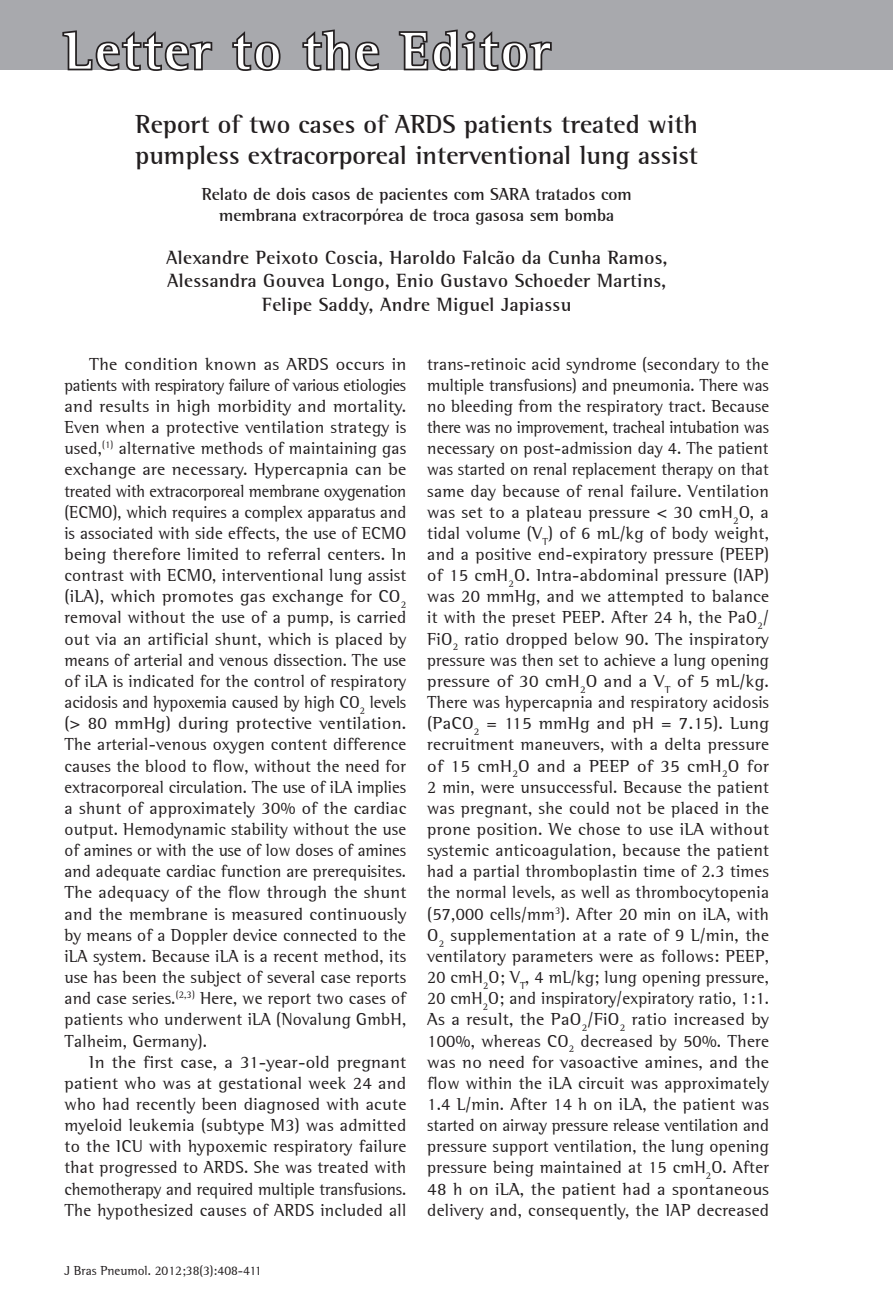
<style>
.page{position:relative;width:893px;height:1315px;background:#fff}
.page>*{position:absolute;margin:0;border:0;box-sizing:border-box;transform-origin:0 0}
.t1{font:700 52.5px "Libre Semi Serif S Si";letter-spacing:.05em;color:#fff}
.Título___1o_idioma{font:700 26.25px/31.5px "Libre Semi Serif S Si";color:#231f20}
.Autores{font:700 19.25px/23.1px "Libre Semi Serif S Si";letter-spacing:.015em;color:#231f20;text-align:center}
.Corpo{font:17.5px/21.2px "Libre Semi Serif S Si";letter-spacing:.015em;color:#231f20;text-align:justify;scale:1.05 1}
.Corpo-2{font:17.5px/21.2px "Libre Semi Serif S Si";letter-spacing:.015em;color:#231f20;text-align:justify}
.Título___2o_idioma{font:700 17.5px/21px "Libre Semi Serif S Si";color:#231f20;text-align:center}
.rodapé{font:13.12px "Libre Semi Serif S Si";color:#231f20}
</style>
<div class="page">
<div style="left:0;top:0;width:893px;height:70px;background:#a8a9ad"></div>
<svg style="left:62px;top:30px;width:151px;height:41px"></svg>
<svg style="left:232px;top:31px;width:49px;height:40px"></svg>
<svg style="left:302px;top:29px;width:78px;height:42px"></svg>
<svg style="left:398px;top:29px;width:154px;height:42px"></svg>
<h1 class="t1" style="left:64px;top:19px;width:487px">Letter to the Editor</h1>
<p class="Título___1o_idioma" style="left:135px;top:108px;width:564px">Report of two cases of ARDS patients treated with pumpless extracorporeal interventional lung assist</p>
<p class="Título___2o_idioma" style="left:202px;top:184px;width:432px">Relato de dois casos de pacientes com SARA tratados com membrana extracorpórea de troca gasosa sem bomba</p>
<p class="Autores" style="left:166px;top:246px;width:503px">Alexandre Peixoto Coscia, Haroldo Falcão da Cunha Ramos,<br>Alessandra Gouvea Longo, Enio Gustavo Schoeder Martins,<br>Felipe Saddy, Andre Miguel Japiassu</p>
<p class="Corpo" style="left:64px;top:353px;width:327px;text-indent:25px">The condition known as ARDS occurs in patients with respiratory failure of various etiologies and results in high morbidity and mortality.<br>Even when a protective ventilation strategy is used,<sup>(1)</sup> alternative methods of maintaining gas exchange are necessary. Hypercapnia can be treated with extracorporeal membrane oxygenation (ECMO), which requires a complex apparatus and is associated with side effects, the use of ECMO being therefore limited to referral centers. In contrast with ECMO, interventional lung assist (iLA), which promotes gas exchange for CO<sub>2 </sub>removal without the use of a pump, is carried out via an artificial shunt, which is placed by means of arterial and venous dissection. The use of iLA is indicated for the control of respiratory acidosis and hypoxemia caused by high CO<sub>2</sub> levels (&gt; 80 mmHg) during protective ventilation.<br>The arterial-venous oxygen content difference causes the blood to flow, without the need for extracorporeal circulation. The use of iLA implies a shunt of approximately 30% of the cardiac output. Hemodynamic stability without the use of amines or with the use of low doses of amines and adequate cardiac function are prerequisites.<br>The adequacy of the flow through the shunt and the membrane is measured continuously by means of a Doppler device connected to the iLA system. Because iLA is a recent method, its use has been the subject of several case reports and case series.<sup>(2,3)</sup> Here, we report two cases of patients who underwent iLA (Novalung GmbH, Talheim, Germany).</p>
<p class="Corpo" style="left:64px;top:1051px;width:327px;text-indent:25px">In the first case, a 31-year-old pregnant patient who was at gestational week 24 and who had recently been diagnosed with acute myeloid leukemia (subtype M3) was admitted to the ICU with hypoxemic respiratory failure that progressed to ARDS. She was treated with chemotherapy and required multiple transfusions.<br>The hypothesized causes of ARDS included all</p>
<p class="rodapé" style="left:64px;top:1263px;width:199px">J Bras Pneumol. 2012;38(3):408-411</p>
<p class="Corpo-2" style="left:427px;top:353px;width:343px">trans-retinoic acid syndrome (secondary to the multiple transfusions) and pneumonia. There was no bleeding from the respiratory tract. Because there was no improvement, tracheal intubation was necessary on post-admission day 4. The patient was started on renal replacement therapy on that same day because of renal failure. Ventilation was set to a plateau pressure &lt; 30 cmH<sub>2</sub>O, a tidal volume (V<sub>T</sub>) of 6 mL/kg of body weight, and a positive end-expiratory pressure (PEEP) of 15 cmH<sub>2</sub>O. Intra-abdominal pressure (IAP) was 20 mmHg, and we attempted to balance it with the preset PEEP. After 24 h, the PaO<sub>2</sub>/ FiO<sub>2</sub> ratio dropped below 90. The inspiratory pressure was then set to achieve a lung opening pressure of 30 cmH<sub>2</sub>O and a V<sub>T</sub> of 5 mL/kg.<br>There was hypercapnia and respiratory acidosis (PaCO<sub>2</sub> = 115 mmHg and pH = 7.15). Lung recruitment maneuvers, with a delta pressure of 15 cmH<sub>2</sub>O and a PEEP of 35 cmH<sub>2</sub>O for 2 min, were unsuccessful. Because the patient was pregnant, she could not be placed in the prone position. We chose to use iLA without systemic anticoagulation, because the patient had a partial thromboplastin time of 2.3 times the normal levels, as well as thrombocytopenia (57,000 cells/mm<sup>3</sup>). After 20 min on iLA, with O<sub>2</sub> supplementation at a rate of 9 L/min, the ventilatory parameters were as follows: PEEP, 20 cmH<sub>2</sub>O; V<sub>T</sub>, 4 mL/kg; lung opening pressure, 20 cmH<sub>2</sub>O; and inspiratory/expiratory ratio, 1:1.<br>As a result, the PaO<sub>2</sub>/FiO<sub>2</sub> ratio increased by 100%, whereas CO<sub>2</sub> decreased by 50%. There was no need for vasoactive amines, and the flow within the iLA circuit was approximately 1.4 L/min. After 14 h on iLA, the patient was started on airway pressure release ventilation and pressure support ventilation, the lung opening pressure being maintained at 15 cmH<sub>2</sub>O. After 48 h on iLA, the patient had a spontaneous delivery and, consequently, the IAP decreased</p>
</div>
